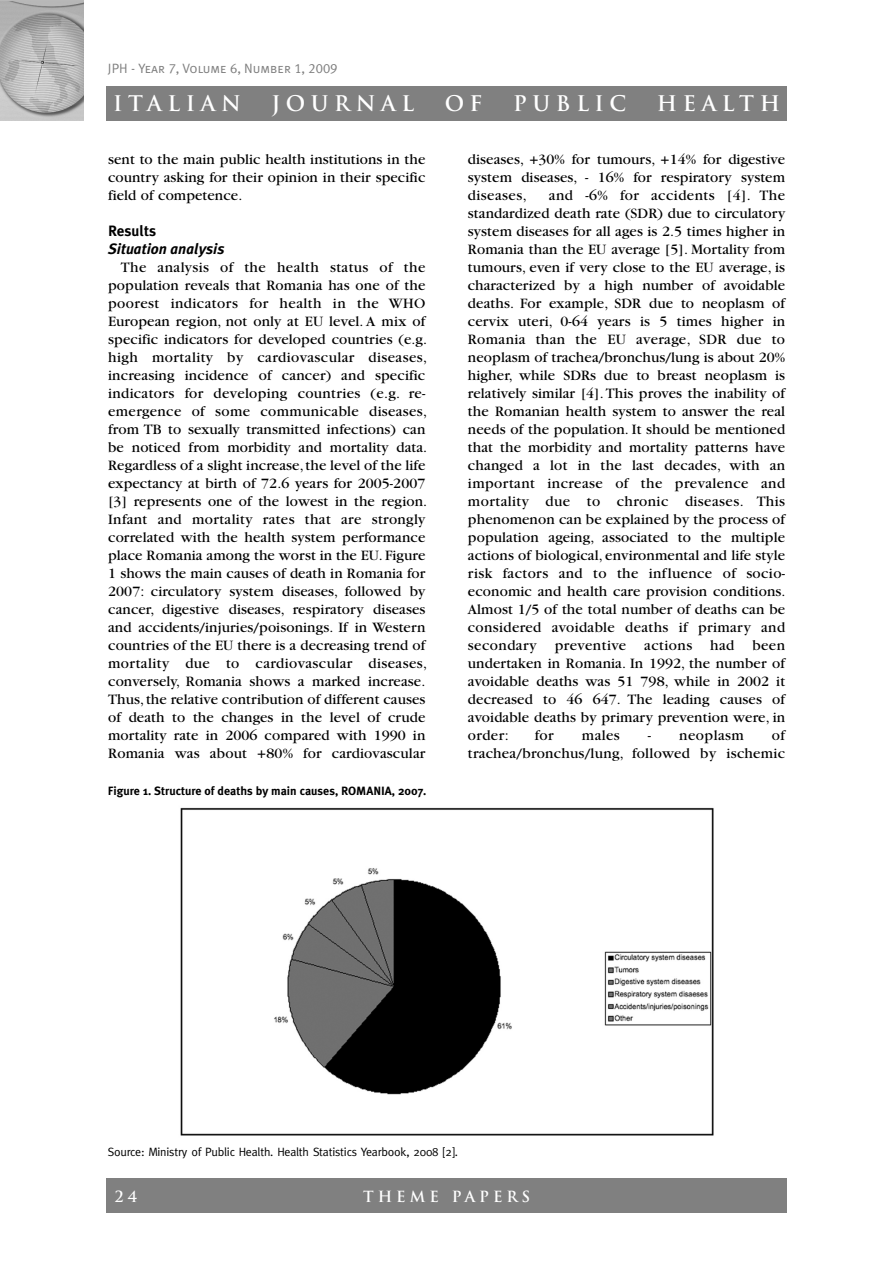
<style>
.page{position:relative;width:893px;height:1263px;background:#fff}
.page>*{position:absolute;margin:0;border:0;box-sizing:border-box;transform-origin:0 0}
.t1{font:700 21px "Trajan";letter-spacing:.265em;color:#fff}
.t2{font:15px/18px "Garamond";letter-spacing:.01em;color:#000;text-align:justify}
.t3{font:italic 700 15px "Meta Plus";color:#000}
.t4{font:700 15px "Trajan";letter-spacing:.265em;color:#fff}
.t5{font:15px "Garamond";letter-spacing:.03em;color:#000}
.t6{font:700 15px "Meta Plus";color:#000}
.t7{font:13.5px "Meta Plus Normal Caps";color:#808080}
.t8{font:12px "Meta";letter-spacing:-.015em;color:#000}
.t9{font:700 12px "Meta Plus";color:#000}
</style>
<div class="page">
<div style="left:0;top:0;width:84px;height:5px;background:#b8b8b8"></div>
<img style="left:0;top:1px;width:84px;height:119px">
<div style="left:106px;top:1179px;width:681px;height:34px;background:#808080"></div>
<div style="left:106px;top:86px;width:681px;height:34px;background:#808080"></div>
<img style="left:180px;top:807px;width:534px;height:329px">
<p class="t7" style="left:108px;top:60px;width:231px">JPH - Year 7, Volume 6, Number 1, 2009</p>
<h1 class="t1" style="left:113px;top:91px;width:129px">ITALIAN</h1>
<h1 class="t1" style="left:272px;top:91px;width:144px">JOURNAL</h1>
<h1 class="t1" style="left:445px;top:91px;width:39px">O F</h1>
<h1 class="t1" style="left:513px;top:91px;width:115px">PUBLIC</h1>
<h1 class="t1" style="left:657px;top:91px;width:125px">HEALTH</h1>
<p class="t2" style="left:108px;top:151px;width:319px">sent to the main public health institutions in the country asking for their opinion in their specific field of competence.</p>
<p class="t6" style="left:108px;top:222px;width:49px">Results</p>
<p class="t3" style="left:108px;top:240px;width:118px">Situation analysis</p>
<p class="t2" style="left:108px;top:259px;width:321px;text-align:left;text-indent:13px">The analysis of the health status of the population reveals that Romania has one of the poorest indicators for health in the WHO European region, not only at EU level. A mix of specific indicators for developed countries (e.g. high mortality by cardiovascular diseases, increasing incidence of cancer) and specific indicators for developing countries (e.g. re&shy;emergence of some communicable diseases, from TB to sexually transmitted infections) can be noticed from morbidity and mortality data.<br>Regardless of a slight increase,the level of the life expectancy at birth of 72.6 years for 2005-2007 [3] represents one of the lowest in the region.<br>Infant and mortality rates that are strongly correlated with the health system performance place Romania among the worst in the EU. Figure 1 shows the main causes of death in Romania for 2007: circulatory system diseases, followed by cancer, digestive diseases, respiratory diseases and accidents/injuries/poisonings. If in Western countries of the EU there is a decreasing trend of mortality due to cardiovascular diseases, conversely, Romania shows a marked increase.<br>Thus,the relative contribution of different causes of death to the changes in the level of crude mortality rate in 2006 compared with 1990 in Romania was about +80% for cardiovascular</p>
<p class="t9" style="left:108px;top:784px;width:320px">Figure 1. Structure of deaths by main causes, ROMANIA, 2007.</p>
<p class="t2" style="left:468px;top:151px;width:319px">diseases, +30% for tumours, +14% for digestive system diseases, - 16% for respiratory system diseases,</p>
<p class="t2" style="left:468px;top:187px;width:319px;text-indent:81px">and -6% for accidents [4]. The standardized death rate (SDR) due to circulatory system diseases for all ages is 2.5 times higher in Romania than the EU average [5]. Mortality from tumours, even if very close to the EU average, is characterized by a high number of avoidable deaths. For example, SDR due to neoplasm of cervix uteri, 0-64 years is 5 times higher in Romania than the EU average, SDR due to neoplasm of trachea/bronchus/lung is about 20% higher, while SDRs due to breast neoplasm is relatively similar [4].This proves the inability of the Romanian health system to answer the real needs of the population. It should be mentioned that the morbidity and mortality patterns have changed a lot in the last decades, with an important increase of the prevalence and mortality due to chronic diseases. This phenomenon can be explained by the process of population ageing, associated to the multiple actions of biological, environmental and life style risk factors and to the influence of socio&shy;economic and health care provision conditions.<br>Almost 1/5 of the total number of deaths can be considered avoidable deaths if primary and secondary preventive actions had been undertaken in Romania. In 1992, the number of avoidable deaths was 51 798, while in 2002 it decreased to 46 647. The leading causes of avoidable deaths by primary prevention were, in order:</p>
<p class="t2" style="left:535px;top:727px;width:20px">for</p>
<p class="t2" style="left:582px;top:727px;width:39px">males</p>
<p class="t5" style="left:648px;top:730px;width:97px">- neoplasm</p>
<p class="t2" style="left:468px;top:727px;width:319px;text-align:right">of<br>trachea/bronchus/lung, followed by ischemic</p>
<p class="t8" style="left:108px;top:1145px;width:352px">Source: Ministry of Public Health. Health Statistics Yearbook, 2008 [2].</p>
<p class="t4" style="left:115px;top:1187px;width:24px">2 4</p>
<p class="t4" style="left:363px;top:1187px;width:169px">THEME PAPERS</p>
</div>
